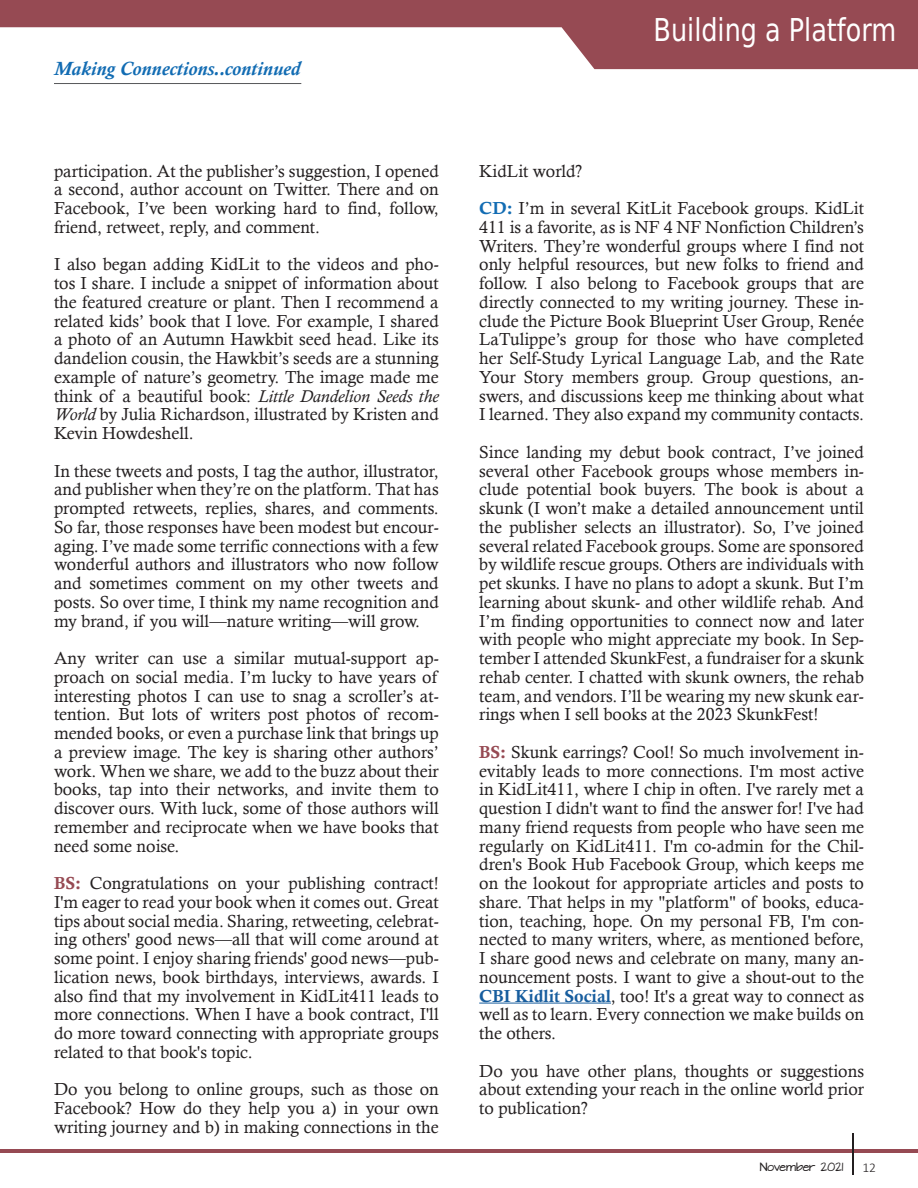
<style>
.page{position:relative;width:918px;height:1188px;background:#fff}
.page>*{position:absolute;margin:0;border:0;box-sizing:border-box;transform-origin:0 0}
.t1{font:31.5px "DejaVu Sans Condensed";color:#fff;scale:.9 1}
.t2{font:italic 700 19.5px "Calisto";color:#126cb3}
.t3{font:17.4px/18.8px "Calisto";color:#231f20;text-align:justify}
.t4{font:300 13.5px "Calibri";color:#231f20}
.t5{font:10.2px "Architects Daughter";color:#231f20}
.s1{font-style:italic}
.s2{font-family:"Calis MT Bol";color:#964a53}
.s3{font-family:"Calis MT Bol";color:#126cb3}
.s4{font-family:"Calis MT Bol";color:#175d9e}
</style>
<div class="page">
<hr style="left:0;top:1149px;width:918px;height:4px;background:#964a53">
<hr style="left:852px;top:1133px;width:2px;height:42px;background:#231f20">
<svg style="left:0;top:0;width:918px;height:69px;fill:#964a53"></svg>
<hr style="left:479px;top:1003px;width:132px;height:1px;background:#175d9e">
<hr style="left:54px;top:83px;width:247px;height:1px;background:#57585a">
<p class="t2" style="left:54px;top:57px;width:248px">Making Connections..continued</p>
<p class="t3" style="left:54px;top:161px;width:386px">participation. At the publisher’s suggestion, I opened a second, author account on Twitter. There and on Facebook, I’ve been working hard to find, follow, friend, retweet, reply, and comment.</p>
<p class="t3" style="left:54px;top:255px;width:386px">I also began adding KidLit to the videos and pho&shy;tos I share. I include a snippet of information about the featured creature or plant. Then I recommend a related kids’ book that I love. For example, I shared a photo of an Autumn Hawkbit seed head. Like its dandelion cousin, the Hawkbit’s seeds are a stunning example of nature’s geometry. The image made me think of a beautiful book: <span class="s1">Little Dandelion Seeds the World</span> by Julia Richardson, illustrated by Kristen and Kevin Howdeshell.</p>
<p class="t3" style="left:54px;top:461px;width:386px">In these tweets and posts, I tag the author, illustrator, and publisher when they’re on the platform. That has prompted retweets, replies, shares, and comments.<br>So far, those responses have been modest but encour&shy;aging. I’ve made some terrific connections with a few wonderful authors and illustrators who now follow and sometimes comment on my other tweets and posts. So over time, I think my name recognition and my brand, if you will—nature writing—will grow.</p>
<p class="t3" style="left:54px;top:649px;width:386px">Any writer can use a similar mutual-support ap&shy;proach on social media. I’m lucky to have years of interesting photos I can use to snag a scroller’s at&shy;tention. But lots of writers post photos of recom&shy;mended books, or even a purchase link that brings up a preview image. The key is sharing other authors’ work. When we share, we add to the buzz about their books, tap into their networks, and invite them to discover ours. With luck, some of those authors will remember and reciprocate when we have books that need some noise.</p>
<p class="t3" style="left:54px;top:874px;width:386px"><span class="s2">BS:</span> Congratulations on your publishing contract!<br>I'm eager to read your book when it comes out. Great tips about social media. Sharing, retweeting, celebrat&shy;ing others' good news—all that will come around at some point. I enjoy sharing friends' good news—pub&shy;lication news, book birthdays, interviews, awards. I also find that my involvement in KidLit411 leads to more connections. When I have a book contract, I'll do more toward connecting with appropriate groups related to that book's topic.</p>
<p class="t3" style="left:54px;top:1080px;width:386px">Do you belong to online groups, such as those on Facebook? How do they help you a) in your own writing journey and b) in making connections in the</p>
<p class="t1" style="left:654px;top:4px;width:271px">Building a Platform</p>
<p class="t3" style="left:479px;top:161px;width:105px">KidLit world?</p>
<p class="t3" style="left:479px;top:199px;width:386px"><span class="s3">CD:</span> I’m in several KitLit Facebook groups. KidLit 411 is a favorite, as is NF 4 NF Nonfiction Children’s Writers. They’re wonderful groups where I find not only helpful resources, but new folks to friend and follow. I also belong to Facebook groups that are directly connected to my writing journey. These in&shy;clude the Picture Book Blueprint User Group, Renée LaTulippe’s group for those who have completed her Self-Study Lyrical Language Lab, and the Rate Your Story members group. Group questions, an&shy;swers, and discussions keep me thinking about what I learned. They also expand my community contacts.</p>
<p class="t3" style="left:479px;top:442px;width:386px">Since landing my debut book contract, I’ve joined several other Facebook groups whose members in&shy;clude potential book buyers. The book is about a skunk (I won’t make a detailed announcement until the publisher selects an illustrator). So, I’ve joined several related Facebook groups. Some are sponsored by wildlife rescue groups. Others are individuals with pet skunks. I have no plans to adopt a skunk. But I’m learning about skunk- and other wildlife rehab. And I’m finding opportunities to connect now and later with people who might appreciate my book. In Sep&shy;tember I attended SkunkFest, a fundraiser for a skunk rehab center. I chatted with skunk owners, the rehab team, and vendors. I’ll be wearing my new skunk ear&shy;rings when I sell books at the 2023 SkunkFest!</p>
<p class="t3" style="left:479px;top:742px;width:386px"><span class="s2">BS:</span> Skunk earrings? Cool! So much involvement in&shy;evitably leads to more connections. I'm most active in KidLit411, where I chip in often. I've rarely met a question I didn't want to find the answer for! I've had many friend requests from people who have seen me regularly on KidLit411. I'm co-admin for the Chil&shy;dren's Book Hub Facebook Group, which keeps me on the lookout for appropriate articles and posts to share. That helps in my "platform" of books, educa&shy;tion, teaching, hope. On my personal FB, I'm con&shy;nected to many writers, where, as mentioned before, I share good news and celebrate on many, many an&shy;nouncement posts. I want to give a shout-out to the <span class="s4">CBI Kidlit Social</span>, too! It's a great way to connect as well as to learn. Every connection we make builds on the others.</p>
<p class="t3" style="left:479px;top:1061px;width:386px">Do you have other plans, thoughts or suggestions about extending your reach in the online world prior to publication?</p>
<p class="t5" style="left:760px;top:1159px;width:85px">November 2021</p>
<p class="t4" style="left:862px;top:1159px;width:15px">12</p>
</div>
